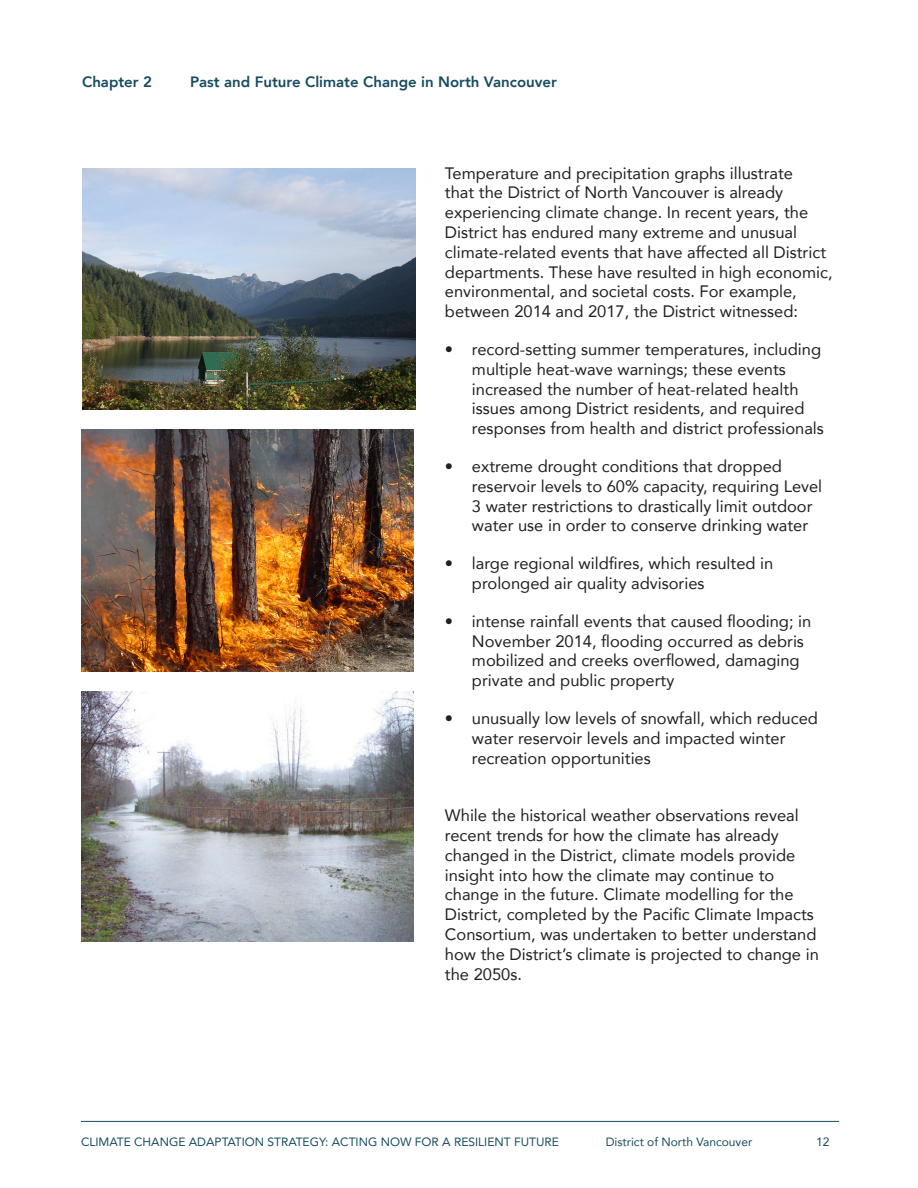
<style>
.page{position:relative;width:918px;height:1188px;background:#fff}
.page>*{position:absolute;margin:0;border:0;box-sizing:border-box;transform-origin:0 0}
.t1{font:16.5px/19.8px "Avenir";color:#231f20}
.t2{font:800 15px "Avenir";color:#164c60}
.t3{font:12px "Avenir";color:#164c60}
</style>
<div class="page">
<hr style="left:81px;top:1121px;width:758px;height:1px;background:#164c60">
<img style="left:81px;top:691px;width:333px;height:250px">
<img style="left:81px;top:430px;width:333px;height:241px">
<img style="left:83px;top:169px;width:332px;height:241px">
<p class="t2" style="left:82px;top:68px;width:71px">Chapter 2</p>
<p class="t2" style="left:190px;top:68px;width:368px">Past and Future Climate Change in North Vancouver</p>
<p class="t1" style="left:445px;top:162px;width:389px">Temperature and precipitation graphs illustrate<br>that the District of North Vancouver is already experiencing climate change. In recent years, the District has endured many extreme and unusual climate-related events that have affected all District departments. These have resulted in high economic, environmental, and societal costs. For example, between 2014 and 2017, the District witnessed:</p>
<p class="t1" style="left:472px;top:339px;width:353px;text-indent:-27px">• record-setting summer temperatures, including multiple heat-wave warnings; these events increased the number of heat-related health issues among District residents, and required responses from health and district professionals</p>
<p class="t1" style="left:472px;top:456px;width:352px;text-indent:-27px">• extreme drought conditions that dropped reservoir levels to 60% capacity, requiring Level 3 water restrictions to drastically limit outdoor water use in order to conserve drinking water</p>
<p class="t1" style="left:472px;top:553px;width:303px;text-indent:-27px">• large regional wildfires, which resulted in prolonged air quality advisories</p>
<p class="t1" style="left:472px;top:611px;width:341px;text-indent:-27px">• intense rainfall events that caused flooding; in November 2014, flooding occurred as debris mobilized and creeks overflowed, damaging private and public property</p>
<p class="t1" style="left:472px;top:708px;width:348px;text-indent:-27px">• unusually low levels of snowfall, which reduced water reservoir levels and impacted winter recreation opportunities</p>
<p class="t1" style="left:445px;top:805px;width:375px">While the historical weather observations reveal recent trends for how the climate has already changed in the District, climate models provide insight into how the climate may continue to change in the future. Climate modelling for the District, completed by the Pacific Climate Impacts Consortium, was undertaken to better understand how the District’s climate is projected to change in the 2050s.</p>
<p class="t3" style="left:81px;top:1132px;width:480px">CLIMATE CHANGE ADAPTATION STRATEGY: ACTING NOW FOR A RESILIENT FUTURE</p>
<p class="t3" style="left:606px;top:1132px;width:148px">District of North Vancouver</p>
<p class="t3" style="left:816px;top:1132px;width:15px">12</p>
</div>
